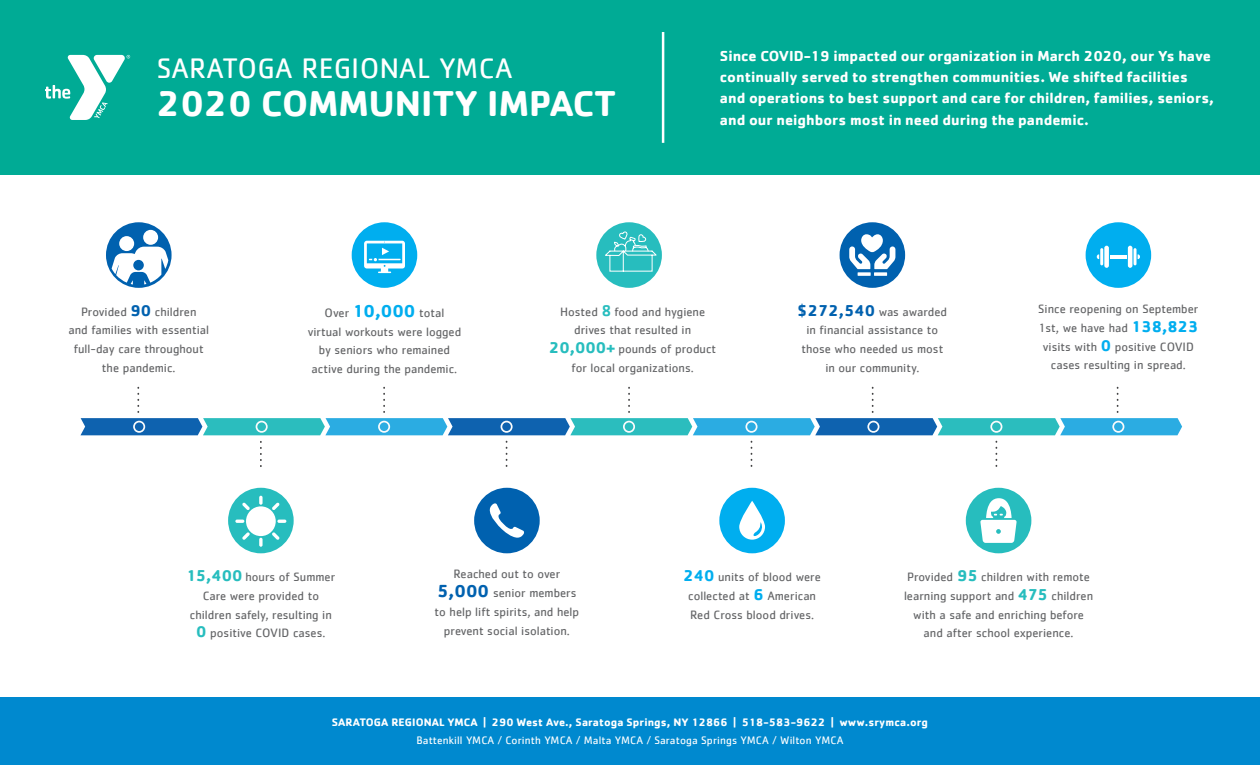
<style>
.page{position:relative;width:1260px;height:765px;background:#fff}
.page>*{position:absolute;margin:0;border:0;box-sizing:border-box;transform-origin:0 0}
.t1{font:700 37.12px "Cachet";color:#fff}
.t2{font:29.12px "Cachet";letter-spacing:.01em;color:#fff}
.t3{font:700 15px/21.2px "Cachet";color:#fff}
.t4{font:12.5px/18.8px "Cachet";color:#636466;text-align:center}
.t5{font:700 11.25px "Cachet";letter-spacing:.01em;color:#fff}
.t6{font:11.25px "Cachet";letter-spacing:.01em;color:#fff}
.s1{font-weight:700;font-size:18px;color:#00aeef}
.s2{font-weight:500;font-size:16.25px;color:#27bdbe}
.s3{font-weight:700;font-size:16.25px;color:#27bdbe}
.s4{font-weight:700;font-size:16.25px;color:#0061af}
.s5{font-weight:700;font-size:16.25px;color:#00aeef}
.s6{font-weight:700;font-size:18px;color:#0061af}
</style>
<div class="page">
<div style="left:0;top:698px;width:1260px;height:67px;background:#0089cf"></div>
<div style="left:0;top:0;width:1260px;height:175px;background:#00ab95"></div>
<svg style="left:45px;top:55px;width:85px;height:65px"></svg>
<hr style="left:662px;top:32px;width:2px;height:111px;background:#fff">
<svg style="left:260px;top:441px;width:2px;height:26px"></svg>
<svg style="left:506px;top:441px;width:1px;height:26px"></svg>
<svg style="left:751px;top:441px;width:1px;height:26px"></svg>
<svg style="left:996px;top:441px;width:1px;height:26px"></svg>
<svg style="left:81px;top:387px;width:1101px;height:48px"></svg>
<div style="left:352px;top:222px;width:65px;height:66px;background:#00aeef;border-radius:50%"></div>
<div style="left:596px;top:222px;width:66px;height:66px;background:#27bdbe;border-radius:50%"></div>
<svg style="left:364px;top:241px;width:41px;height:32px"></svg>
<div style="left:106px;top:222px;width:66px;height:66px;background:#0061af;border-radius:50%"></div>
<div style="left:1086px;top:222px;width:65px;height:66px;background:#00aeef;border-radius:50%"></div>
<div style="left:228px;top:488px;width:66px;height:65px;background:#27bdbe;border-radius:50%"></div>
<svg style="left:605px;top:232px;width:51px;height:40px"></svg>
<div style="left:143px;top:230px;width:15px;height:15px;background:#fff;border-radius:50%"></div>
<div style="left:119px;top:236px;width:15px;height:15px;background:#fff;border-radius:50%"></div>
<svg style="left:112px;top:247px;width:56px;height:39px"></svg>
<hr style="left:1110px;top:255px;width:17px;height:3px;background:#fff">
<div style="left:1104px;top:246px;width:5px;height:22px;background:#fff;border-radius:2px"></div>
<hr style="left:1100px;top:248px;width:3px;height:17px;background:#fff">
<hr style="left:1128px;top:246px;width:4px;height:22px;background:#fff;border-radius:2px">
<hr style="left:1134px;top:248px;width:3px;height:17px;background:#fff">
<div style="left:246px;top:506px;width:30px;height:30px;background:#fff;border-radius:50%"></div>
<svg style="left:259px;top:496px;width:4px;height:9px"></svg>
<svg style="left:272px;top:503px;width:8px;height:7px"></svg>
<svg style="left:277px;top:520px;width:9px;height:3px"></svg>
<svg style="left:272px;top:532px;width:8px;height:8px"></svg>
<svg style="left:259px;top:538px;width:4px;height:9px"></svg>
<svg style="left:242px;top:532px;width:8px;height:8px"></svg>
<svg style="left:235px;top:520px;width:9px;height:3px"></svg>
<svg style="left:242px;top:503px;width:8px;height:7px"></svg>
<div style="left:966px;top:488px;width:65px;height:65px;background:#27bdbe;border-radius:50%"></div>
<svg style="left:980px;top:498px;width:37px;height:45px"></svg>
<div style="left:474px;top:488px;width:66px;height:65px;background:#0061af;border-radius:50%"></div>
<svg style="left:490px;top:503px;width:34px;height:35px"></svg>
<div style="left:719px;top:488px;width:66px;height:65px;background:#00aeef;border-radius:50%"></div>
<svg style="left:739px;top:501px;width:26px;height:39px"></svg>
<div style="left:840px;top:222px;width:65px;height:66px;background:#0061af;border-radius:50%"></div>
<svg style="left:849px;top:234px;width:46px;height:42px"></svg>
<h2 class="t2" style="left:157px;top:51px;width:357px">SARATOGA REGIONAL YMCA</h2>
<h1 class="t1" style="left:157px;top:80px;width:461px">2020 COMMUNITY IMPACT</h1>
<p class="t3" style="left:720px;top:45px;width:496px">Since COVID-19 impacted our organization in March 2020, our Ys have continually served to strengthen communities. We shifted facilities and operations to best support and care for children, families, seniors, and our neighbors most in need during the pandemic.</p>
<p class="t4" style="left:308px;top:303px;width:155px">Over <span class="s1">10,000</span> total virtual workouts were logged by seniors who remained active during the pandemic.</p>
<p class="t4" style="left:549px;top:302px;width:169px">Hosted <span class="s2">8</span> food and hygiene drives that resulted in<br><span class="s3">20,000+</span> pounds of product for local organizations.</p>
<p class="t4" style="left:798px;top:302px;width:151px"><span class="s4">$272,540</span> was awarded in financial assistance to those who needed us most in our community.</p>
<p class="t4" style="left:69px;top:302px;width:142px">Provided <span class="s4">90</span> children<br>and families with essential full-day care throughout the pandemic.</p>
<p class="t4" style="left:1038px;top:299px;width:162px">Since reopening on September<br>1st, we have had <span class="s5">138,823 </span>visits with <span class="s5">0</span> positive COVID cases resulting in spread.</p>
<p class="t4" style="left:186px;top:567px;width:150px"><span class="s3">15,400</span> hours of Summer<br>Care were provided to children safely, resulting in<br><span class="s3">0</span> positive COVID cases.</p>
<p class="t4" style="left:684px;top:567px;width:139px"><span class="s5">240</span> units of blood were collected at <span class="s5">6</span> American<br>Red Cross blood drives.</p>
<p class="t4" style="left:435px;top:565px;width:146px">Reached out to over<br><span class="s6">5,000</span> senior members to help lift spirits, and help prevent social isolation.</p>
<p class="t4" style="left:904px;top:567px;width:191px">Provided <span class="s3">95</span> children with remote learning support and <span class="s3">475</span> children with a safe and enriching before and after school experience.</p>
<p class="t5" style="left:332px;top:715px;width:598px">SARATOGA REGIONAL YMCA | 290 West Ave., Saratoga Springs, NY 12866 | 518-583-9622 | www.srymca.org</p>
<p class="t6" style="left:417px;top:733px;width:428px">Battenkill YMCA / Corinth YMCA / Malta YMCA / Saratoga Springs YMCA / Wilton YMCA</p>
</div>
